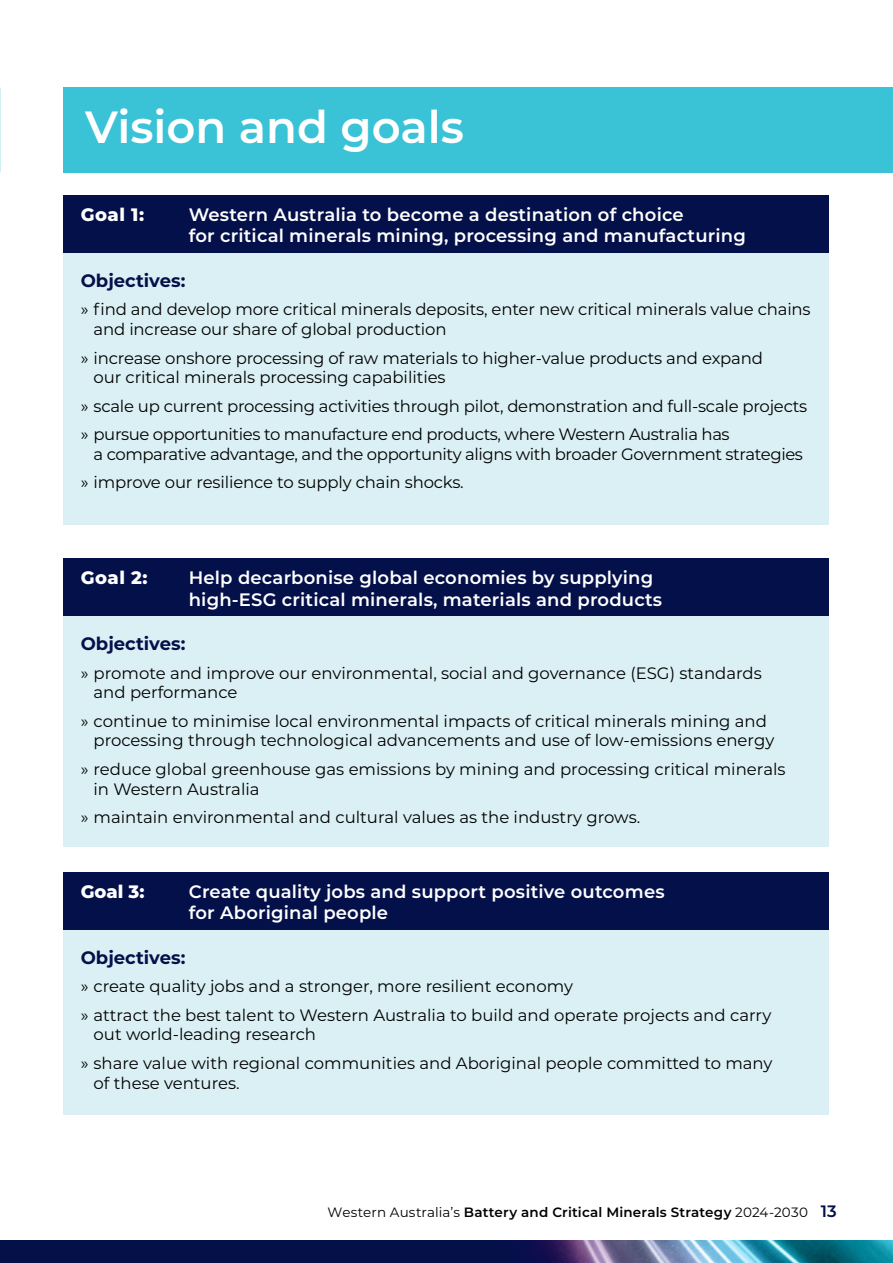
<style>
.page{position:relative;width:893px;height:1263px;background:#fff}
.page>*{position:absolute;margin:0;border:0;box-sizing:border-box;transform-origin:0 0}
.t1{font:600 45px "Montserrat";color:#fff}
.t2{font:600 18px/21.6px "Montserrat";letter-spacing:.01em;color:#fff}
.t3{font:700 18px "Montserrat";color:#041049}
.t4{font:800 18px "Montserrat";letter-spacing:.02em;color:#fff}
.t5{font:16.5px/19.8px "Montserrat";letter-spacing:-.01em;color:#000}
.t6{font:600 13.5px "Montserrat";letter-spacing:.015em;color:#000}
.s1{font-weight:400}
.s2{font-size:16.5px;color:#041049}
</style>
<div class="page">
<div style="left:64px;top:87px;width:829px;height:85px;background:#3ac2d6"></div>
<div style="left:64px;top:253px;width:765px;height:272px;background:#dbf0f4"></div>
<div style="left:64px;top:196px;width:765px;height:57px;background:#041049"></div>
<div style="left:64px;top:616px;width:765px;height:230px;background:#dbf0f4"></div>
<div style="left:64px;top:559px;width:765px;height:57px;background:#041049"></div>
<div style="left:64px;top:930px;width:765px;height:185px;background:#dbf0f4"></div>
<div style="left:64px;top:872px;width:765px;height:58px;background:#041049"></div>
<img style="left:1px;top:1241px;width:892px;height:22px">
<svg style="left:0;top:1241px;width:1px;height:22px"></svg>
<h1 class="t1" style="left:85px;top:96px;width:380px">Vision and goals</h1>
<p class="t4" style="left:81px;top:201px;width:65px">Goal 1:</p>
<p class="t2" style="left:189px;top:203px;width:559px">Western Australia to become a destination of choice<br>for critical minerals mining, processing and manufacturing</p>
<p class="t3" style="left:81px;top:268px;width:106px">Objectives:</p>
<p class="t5" style="left:94px;top:299px;width:719px;text-indent:-13px">» find and develop more critical minerals deposits, enter new critical minerals value chains and increase our share of global production</p>
<p class="t5" style="left:94px;top:347px;width:671px;text-indent:-13px">» increase onshore processing of raw materials to higher-value products and expand our critical minerals processing capabilities</p>
<p class="t5" style="left:81px;top:391px;width:728px;line-height:28.3px">» scale up current processing activities through pilot, demonstration and full-scale projects » pursue opportunities to manufacture end products, where Western Australia has</p>
<p class="t5" style="left:81px;top:439px;width:724px;line-height:28.3px;text-indent:13px">a comparative advantage, and the opportunity aligns with broader Government strategies » improve our resilience to supply chain shocks.</p>
<p class="t4" style="left:81px;top:564px;width:68px">Goal 2:</p>
<p class="t2" style="left:189px;top:566px;width:475px">Help decarbonise global economies by supplying high-ESG critical minerals, materials and products</p>
<p class="t3" style="left:81px;top:631px;width:106px">Objectives:</p>
<p class="t5" style="left:94px;top:662px;width:670px;text-indent:-13px">» promote and improve our environmental, social and governance (ESG) standards and performance</p>
<p class="t5" style="left:94px;top:710px;width:682px;text-indent:-13px">» continue to minimise local environmental impacts of critical minerals mining and processing through technological advancements and use of low-emissions energy</p>
<p class="t5" style="left:94px;top:758px;width:693px;text-indent:-13px">» reduce global greenhouse gas emissions by mining and processing critical minerals in Western Australia</p>
<p class="t5" style="left:81px;top:806px;width:561px">» maintain environmental and cultural values as the industry grows.</p>
<p class="t4" style="left:81px;top:878px;width:65px">Goal 3:</p>
<p class="t2" style="left:189px;top:880px;width:477px">Create quality jobs and support positive outcomes for Aboriginal people</p>
<p class="t3" style="left:81px;top:945px;width:106px">Objectives:</p>
<p class="t5" style="left:81px;top:972px;width:692px;line-height:28.3px">» create quality jobs and a stronger, more resilient economy<br>» attract the best talent to Western Australia to build and operate projects and carry</p>
<p class="t5" style="left:81px;top:1020px;width:693px;line-height:28.3px;text-indent:13px">out world-leading research<br>» share value with regional communities and Aboriginal people committed to many</p>
<p class="t5" style="left:94px;top:1072px;width:148px">of these ventures.</p>
<p class="t6" style="left:328px;top:1203px;width:511px"><span class="s1">Western Australia’s</span> Battery and Critical Minerals Strategy <span class="s1">2024-2030</span> <span class="s2">13</span></p>
</div>
